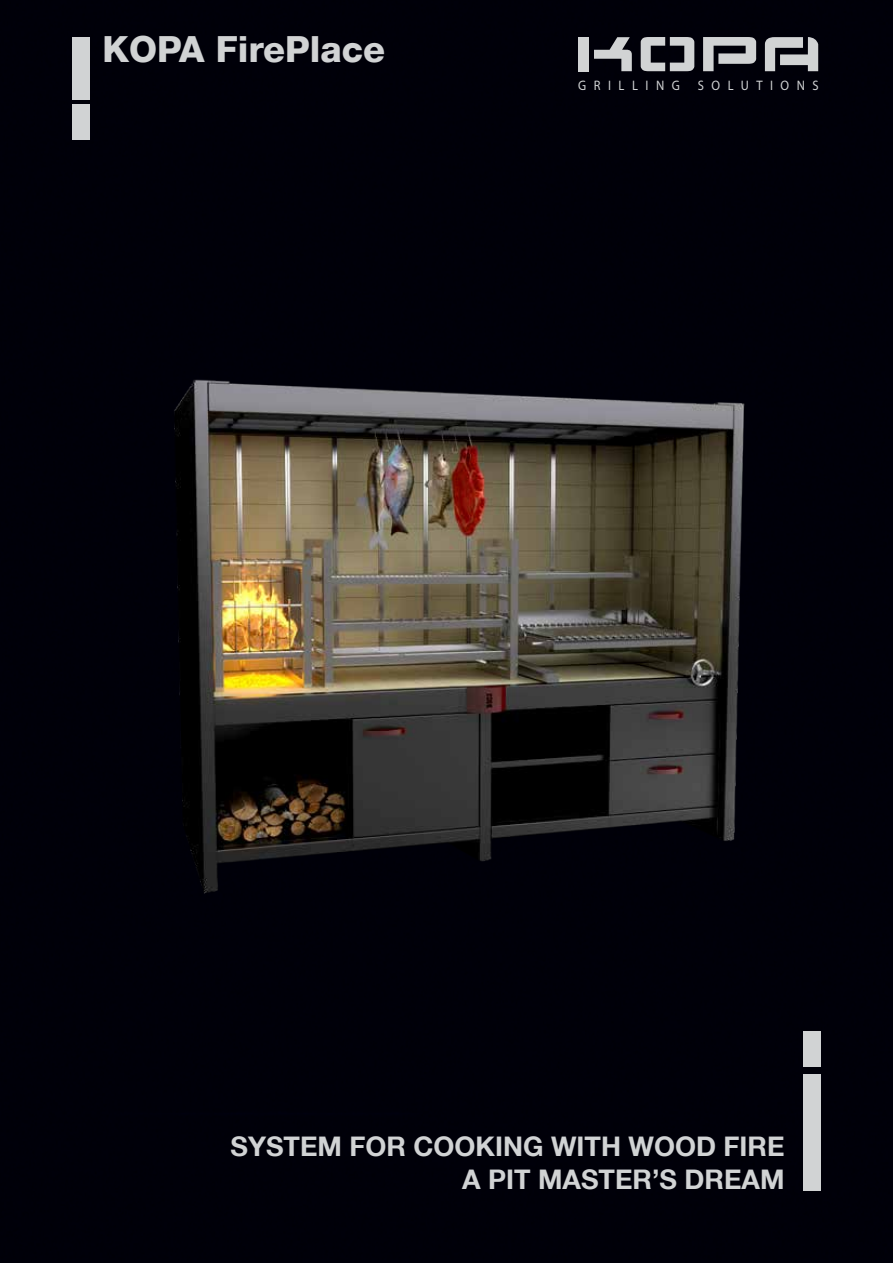
<style>
.page{position:relative;width:893px;height:1263px;background:#000009}
.page>*{position:absolute;margin:0;border:0;box-sizing:border-box;transform-origin:0 0}
.t1{font:800 36px "Helvetica Neue LT Com";color:#d1d3d4}
.t2{font:700 27px/32.4px "Helvetica Neue LT Com";color:#d1d3d4;text-align:right}
.t3{font:13.8px "Myriad Pro";letter-spacing:.6em;color:#d1d3d4;scale:.91 1}
</style>
<div class="page">
<div style="left:579px;top:37px;width:10px;height:34px;background:#d1d3d4"></div>
<svg style="left:594px;top:37px;width:38px;height:34px"></svg>
<svg style="left:641px;top:37px;width:53px;height:34px;background:#838488"></svg>
<svg style="left:765px;top:37px;width:53px;height:34px;background:#919296"></svg>
<svg style="left:703px;top:37px;width:53px;height:34px;background:#888a8d"></svg>
<div style="left:73px;top:37px;width:17px;height:62px;background:#d1d3d4"></div>
<div style="left:73px;top:104px;width:17px;height:35px;background:#d1d3d4"></div>
<img style="left:156px;top:360px;width:599px;height:543px">
<div style="left:803px;top:1074px;width:18px;height:117px;background:#d1d3d4"></div>
<div style="left:803px;top:1031px;width:18px;height:35px;background:#d1d3d4"></div>
<h1 class="t1" style="left:102px;top:28px;width:284px">KOPA FirePlace</h1>
<p class="t3" style="left:578px;top:77px;width:113px">GRILLING</p>
<p class="t3" style="left:698px;top:77px;width:135px">SOLUTIONS</p>
<p class="t2" style="left:231px;top:1130px;width:555px">SYSTEM FOR COOKING WITH WOOD FIRE<br>A PIT MASTER’S DREAM</p>
</div>
